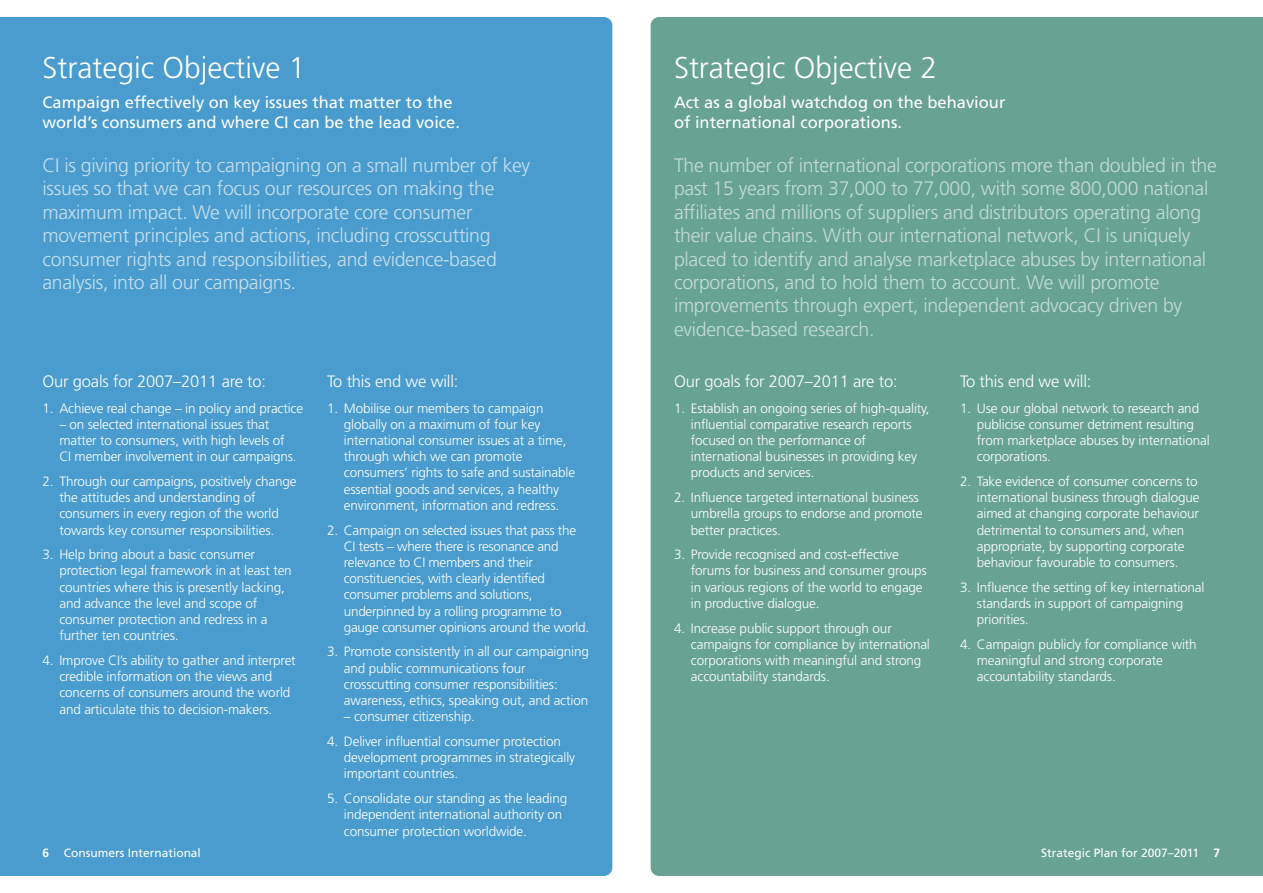
<style>
.page{position:relative;width:1263px;height:893px;background:#fff}
.page>*{position:absolute;margin:0;border:0;box-sizing:border-box;transform-origin:0 0}
.t1{font:300 30px "Frutiger";color:#fff}
.t2{font:300 19.5px/23.4px "Frutiger";letter-spacing:-.015em;color:#c4dcd2}
.t3{font:300 19.5px/23.4px "Frutiger";letter-spacing:-.015em;color:#c6dfef}
.t4{font:16.5px/19.8px "Frutiger";color:#fff}
.t5{font:300 16.5px "Frutiger";letter-spacing:-.01em;color:#fff}
.t6{font:300 13.5px/16.2px "Frutiger";letter-spacing:-.01em;color:#fff}
.t7{font:12px "Frutiger";color:#fff}
.s1{font-weight:700}
</style>
<div class="page">
<div style="left:651px;top:17px;width:612px;height:859px;background:#67a293"></div>
<div style="left:0;top:17px;width:612px;height:859px;background:#499ccd"></div>
<h1 class="t1" style="left:43px;top:55px;width:265px">Strategic Objective 1</h1>
<p class="t4" style="left:43px;top:94px;width:419px">Campaign effectively on key issues that matter to the world’s consumers and where CI can be the lead voice.</p>
<p class="t3" style="left:43px;top:155px;width:489px">CI is giving priority to campaigning on a small number of key issues so that we can focus our resources on making the maximum impact. We will incorporate core consumer movement principles and actions, including crosscutting consumer rights and responsibilities, and evidence-based analysis, into all our campaigns.</p>
<p class="t5" style="left:43px;top:374px;width:225px">Our goals for 2007–2011 are to:</p>
<p class="t6" style="left:43px;top:401px;width:262px">1. Achieve real change – in policy and practice</p>
<p class="t6" style="left:59px;top:417px;width:239px">– on selected international issues that matter to consumers, with high levels of<br>CI member involvement in our campaigns.</p>
<p class="t6" style="left:59px;top:474px;width:239px;text-indent:-17px">2. Through our campaigns, positively change the attitudes and understanding of consumers in every region of the world towards key consumer responsibilities.</p>
<p class="t6" style="left:59px;top:547px;width:234px;text-indent:-17px">3. Help bring about a basic consumer protection legal framework in at least ten countries where this is presently lacking, and advance the level and scope of consumer protection and redress in a further ten countries.</p>
<p class="t6" style="left:59px;top:653px;width:238px;text-indent:-17px">4. Improve CI’s ability to gather and interpret credible information on the views and concerns of consumers around the world and articulate this to decision-makers.</p>
<p class="t5" style="left:327px;top:374px;width:133px">To this end we will:</p>
<p class="t6" style="left:344px;top:401px;width:233px;text-indent:-17px">1. Mobilise our members to campaign globally on a maximum of four key international consumer issues at a time, through which we can promote consumers’ rights to safe and sustainable essential goods and services, a healthy environment, information and redress.</p>
<p class="t6" style="left:344px;top:523px;width:247px;text-indent:-17px">2. Campaign on selected issues that pass the CI tests – where there is resonance and relevance to CI members and their constituencies, with clearly identified consumer problems and solutions, underpinned by a rolling programme to gauge consumer opinions around the world.</p>
<p class="t6" style="left:344px;top:645px;width:247px;text-indent:-17px">3. Promote consistently in all our campaigning and public communications four crosscutting consumer responsibilities: awareness, ethics, speaking out, and action</p>
<p class="t6" style="left:344px;top:709px;width:133px">– consumer citizenship.</p>
<p class="t6" style="left:344px;top:734px;width:233px;text-indent:-17px">4. Deliver influential consumer protection development programmes in strategically important countries.</p>
<p class="t6" style="left:344px;top:791px;width:225px;text-indent:-17px">5. Consolidate our standing as the leading independent international authority on consumer protection worldwide.</p>
<h1 class="t1" style="left:674px;top:55px;width:265px">Strategic Objective 2</h1>
<p class="t4" style="left:674px;top:94px;width:333px">Act as a global watchdog on the behaviour of international corporations.</p>
<p class="t2" style="left:674px;top:155px;width:544px">The number of international corporations more than doubled in the past 15 years from 37,000 to 77,000, with some 800,000 national affiliates and millions of suppliers and distributors operating along their value chains. With our international network, CI is uniquely placed to identify and analyse marketplace abuses by international corporations, and to hold them to account. We will promote improvements through expert, independent advocacy driven by evidence-based research.</p>
<p class="t5" style="left:674px;top:374px;width:225px">Our goals for 2007–2011 are to:</p>
<p class="t6" style="left:691px;top:401px;width:240px;text-indent:-17px">1. Establish an ongoing series of high-quality, influential comparative research reports focused on the performance of international businesses in providing key products and services.</p>
<p class="t6" style="left:691px;top:490px;width:233px;text-indent:-17px">2. Influence targeted international business umbrella groups to endorse and promote better practices.</p>
<p class="t6" style="left:691px;top:547px;width:237px;text-indent:-17px">3. Provide recognised and cost-effective forums for business and consumer groups in various regions of the world to engage in productive dialogue.</p>
<p class="t6" style="left:691px;top:621px;width:241px;text-indent:-17px">4. Increase public support through our campaigns for compliance by international corporations with meaningful and strong accountability standards.</p>
<p class="t5" style="left:960px;top:374px;width:133px">To this end we will:</p>
<p class="t6" style="left:977px;top:401px;width:234px;text-indent:-17px">1. Use our global network to research and publicise consumer detriment resulting from marketplace abuses by international corporations.</p>
<p class="t6" style="left:977px;top:474px;width:224px;text-indent:-17px">2. Take evidence of consumer concerns to international business through dialogue aimed at changing corporate behaviour detrimental to consumers and, when appropriate, by supporting corporate behaviour favourable to consumers.</p>
<p class="t6" style="left:977px;top:580px;width:229px;text-indent:-17px">3. Influence the setting of key international standards in support of campaigning priorities.</p>
<p class="t6" style="left:977px;top:637px;width:221px;text-indent:-17px">4. Campaign publicly for compliance with meaningful and strong corporate accountability standards.</p>
<p class="t7" style="left:43px;top:848px;width:160px"><span class="s1">6</span> Consumers International</p>
<p class="t7" style="left:1041px;top:848px;width:180px">Strategic Plan for 2007–2011 <span class="s1">7</span></p>
</div>
